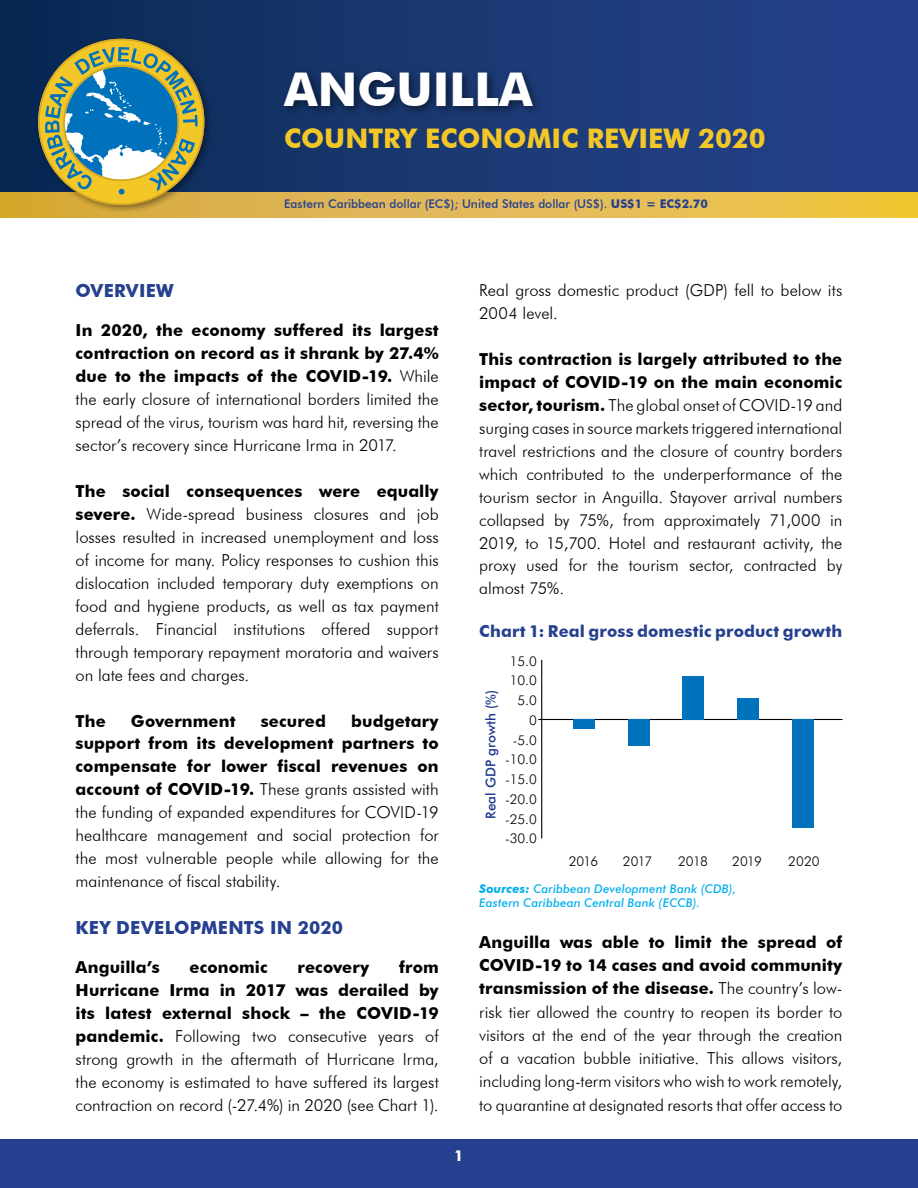
<style>
.page{position:relative;width:918px;height:1188px;background:#fff}
.page>*{position:absolute;margin:0;border:0;box-sizing:border-box;transform-origin:0 0}
.t1{font:700 46.5px "Futura BT";color:#fff}
.t2{font:700 27px "Futura BT";color:#f3c727}
.t3{font:700 18px "Futura BT";letter-spacing:.01em;color:#25408f}
.t4{font:300 16.5px/23px "Futura BT";color:#000;text-align:justify}
.t5{font:700 16.5px "Futura BT";letter-spacing:.005em;color:#000}
.t6{font:700 16.5px "Futura BT";letter-spacing:.005em;color:#25408f}
.t7{font:700 15px "Futura BT";color:#fff}
.t8{font:300 13.5px "Futura BT";color:#000}
.t9{font:500 13.5px "Futura BT";color:#1e398d}
.t10{font:italic 500 12px/14.4px "Futura BT";letter-spacing:.01em;color:#00aeef}
.t11{font:500 12px "Futura BT";color:#25408f}
.s1{font-weight:700}
</style>
<div class="page">
<div style="left:0;top:1139px;width:918px;height:49px;background:#25408f"></div>
<div style="left:0;top:0;width:918px;height:193px;background:linear-gradient(to right,#092a53,#27448f)"></div>
<svg style="left:0;top:192px;width:918px;height:26px"></svg>
<div style="left:35px;top:35px;width:178px;height:179px;background:#000;opacity:.4"></div>
<svg style="left:38px;top:39px;width:166px;height:166px"></svg>
<div style="left:279px;top:67px;width:264px;height:50px;background:#000;opacity:.5"></div>
<hr style="left:539px;top:719px;width:303px;height:1px;background:#000">
<hr style="left:541px;top:660px;width:1px;height:178px;background:#000">
<div style="left:792px;top:719px;width:22px;height:109px;background:#0072bc"></div>
<div style="left:737px;top:698px;width:22px;height:21px;background:#0072bc"></div>
<div style="left:682px;top:676px;width:22px;height:43px;background:#0072bc"></div>
<div style="left:628px;top:719px;width:22px;height:27px;background:#0072bc"></div>
<div style="left:573px;top:719px;width:22px;height:10px;background:#0072bc"></div>
<h1 class="t1" style="left:284px;top:61px;width:250px">ANGUILLA</h1>
<h2 class="t2" style="left:284px;top:122px;width:483px">COUNTRY ECONOMIC REVIEW 2020</h2>
<p class="t11" style="left:284px;top:197px;width:425px">Eastern Caribbean dollar (EC$); United States dollar (US$). <span class="s1">US$1 = EC$2.70</span></p>
<p class="t3" style="left:76px;top:280px;width:100px">OVERVIEW</p>
<p class="t4" style="left:76px;top:319px;width:365px"><span class="s1">In 2020, the economy suffered its largest contraction on record as it shrank by 27.4% due to the impacts of the COVID-19.</span> While the early closure of international borders limited the spread of the virus, tourism was hard hit, reversing the sector’s recovery since Hurricane Irma in 2017.</p>
<p class="t4" style="left:76px;top:480px;width:365px"><span class="s1">The social consequences were equally severe.</span> Wide-spread business closures and job losses resulted in increased unemployment and loss of income for many. Policy responses to cushion this dislocation included temporary duty exemptions on food and hygiene products, as well as tax payment deferrals. Financial institutions offered support through temporary repayment moratoria and waivers on late fees and charges.</p>
<p class="t5" style="left:76px;top:711px;width:32px">The</p>
<p class="t5" style="left:131px;top:711px;width:106px">Government</p>
<p class="t5" style="left:261px;top:711px;width:67px">secured</p>
<p class="t4" style="left:76px;top:709px;width:365px;text-indent:276px"><span class="s1">budgetary support from its development partners to compensate for lower fiscal revenues on account of COVID-19.</span> These grants assisted with the funding of expanded expenditures for COVID-19 healthcare management and social protection for the most vulnerable people while allowing for the maintenance of fiscal stability.</p>
<p class="t3" style="left:76px;top:917px;width:269px">KEY DEVELOPMENTS IN 2020</p>
<p class="t5" style="left:76px;top:957px;width:86px">Anguilla’s</p>
<p class="t5" style="left:190px;top:957px;width:80px">economic</p>
<p class="t5" style="left:298px;top:957px;width:73px">recovery</p>
<p class="t4" style="left:76px;top:956px;width:365px;text-indent:324px"><span class="s1">from Hurricane Irma in 2017 was derailed by its latest external shock – the COVID-19 pandemic.</span> Following two consecutive years of strong growth in the aftermath of Hurricane Irma, the economy is estimated to have suffered its largest contraction on record (-27.4%) in 2020 (see Chart 1).</p>
<p class="t7" style="left:454px;top:1147px;width:11px">1</p>
<p class="t4" style="left:479px;top:279px;width:365px">Real gross domestic product (GDP) fell to below its<br>2004 level.</p>
<p class="t4" style="left:479px;top:347px;width:365px"><span class="s1">This contraction is largely attributed to the impact of COVID-19 on the main economic sector, tourism.</span> The global onset of COVID-19 and surging cases in source markets triggered international travel restrictions and the closure of country borders which contributed to the underperformance of the tourism sector in Anguilla. Stayover arrival numbers collapsed by 75%, from approximately 71,000 in 2019, to 15,700. Hotel and restaurant activity, the proxy used for the tourism sector, contracted by almost 75%.</p>
<p class="t6" style="left:479px;top:621px;width:365px">Chart 1: Real gross domestic product growth</p>
<p class="t8" style="left:510px;top:653px;width:29px">15.0</p>
<p class="t8" style="left:510px;top:672px;width:29px">10.0</p>
<p class="t9" style="left:483px;top:819px;width:130px;rotate:-90deg">Real GDP growth (%)</p>
<p class="t8" style="left:518px;top:692px;width:21px">5.0</p>
<p class="t8" style="left:529px;top:712px;width:9px">0</p>
<p class="t8" style="left:513px;top:732px;width:26px">-5.0</p>
<p class="t8" style="left:505px;top:751px;width:33px">-10.0</p>
<p class="t8" style="left:505px;top:771px;width:33px">-15.0</p>
<p class="t8" style="left:505px;top:791px;width:33px">-20.0</p>
<p class="t8" style="left:505px;top:811px;width:33px">-25.0</p>
<p class="t8" style="left:505px;top:830px;width:33px">-30.0</p>
<p class="t8" style="left:569px;top:853px;width:31px">2016</p>
<p class="t8" style="left:623px;top:853px;width:31px">2017</p>
<p class="t8" style="left:678px;top:853px;width:31px">2018</p>
<p class="t8" style="left:732px;top:853px;width:31px">2019</p>
<p class="t8" style="left:788px;top:853px;width:33px">2020</p>
<p class="t10" style="left:479px;top:881px;width:259px"><span class="s1">Sources:</span> Caribbean Development Bank (CDB),<br>Eastern Caribbean Central Bank (ECCB).</p>
<p class="t4" style="left:479px;top:930px;width:365px"><span class="s1">Anguilla was able to limit the spread of COVID-19 to 14 cases and avoid community transmission of the disease.</span> The country’s low&shy;risk tier allowed the country to reopen its border to visitors at the end of the year through the creation of a vacation bubble initiative. This allows visitors, including long-term visitors who wish to work remotely, to quarantine at designated resorts that offer access to</p>
</div>
